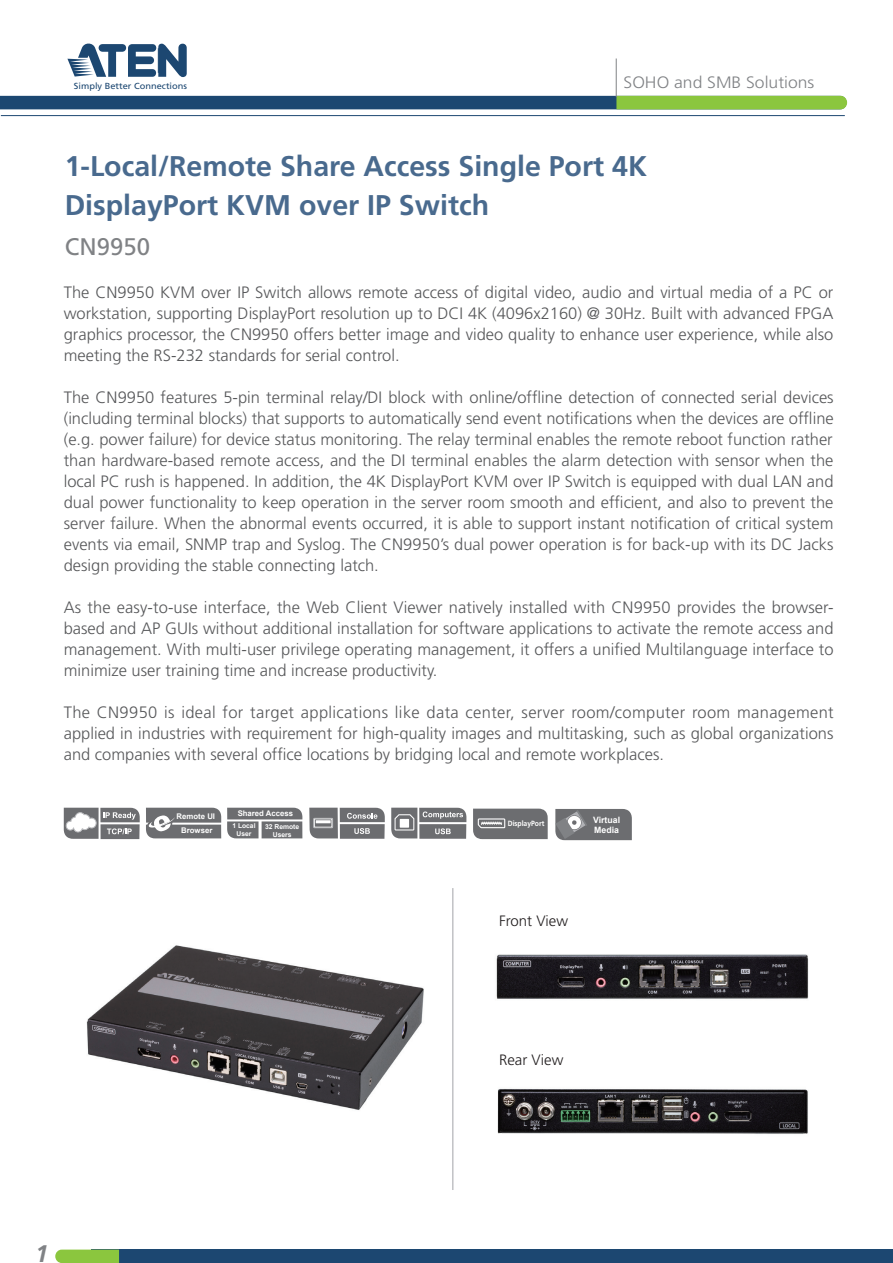
<style>
.page{position:relative;width:893px;height:1263px;background:#fff}
.page>*{position:absolute;margin:0;border:0;box-sizing:border-box;transform-origin:0 0}
.t1{font:700 28.5px/39px "Frutiger";color:#496a8e}
.t2{font:24px "Frutiger";color:#808285}
.t3{font:italic 700 24px "Frutiger";color:#808285}
.t4{font:300 16.5px/21px "Frutiger";color:#57585a;text-align:justify}
.t5{font:300 16.5px "Frutiger";color:#808285;scale:1.06 1}
.t6{font:300 15px "Frutiger";color:#231f20}
.t7{font:8.85px "Frutiger";color:#1c4771;scale:1.05 1}
.t8{font:700 8.7px/9.4px "Arial";color:#fff}
.t9{font:700 7.8px/14.7px "Arial";color:#fff;text-align:center}
.t10{font:700 7.5px "Frutiger";color:#fff;scale:.9 1}
.t11{font:700 6.75px/8.1px "Arial";color:#fff;text-align:center}
.t12{font:700 6.6px/7.8px "Arial";color:#fff;text-align:center}
</style>
<div class="page">
<hr style="left:1px;top:115px;width:844px;height:1px;background:#1c4771">
<svg style="left:0;top:96px;width:847px;height:13px;background:#3a6963"></svg>
<svg style="left:67px;top:43px;width:120px;height:34px"></svg>
<hr style="left:616px;top:59px;width:1px;height:38px;background:#808285">
<div style="left:91px;top:1249px;width:802px;height:14px;background:#1c4771"></div>
<svg style="left:55px;top:1249px;width:64px;height:14px"></svg>
<img style="left:86px;top:945px;width:338px;height:165px">
<img style="left:497px;top:1088px;width:311px;height:46px">
<img style="left:496px;top:954px;width:313px;height:45px">
<hr style="left:452px;top:888px;width:1px;height:302px;background:#a8a9ad">
<svg style="left:64px;top:808px;width:76px;height:31px"></svg>
<svg style="left:146px;top:807px;width:75px;height:32px;background:#858588"></svg>
<svg style="left:555px;top:809px;width:77px;height:31px;background:#797a7d"></svg>
<div style="left:340px;top:824px;width:45px;height:15px;background:#8f8f92"></div>
<div style="left:419px;top:824px;width:47px;height:15px;background:#8f8f92"></div>
<svg style="left:391px;top:808px;width:75px;height:30px;background:#8a8b8d"></svg>
<svg style="left:309px;top:808px;width:76px;height:30px;background:#87888a"></svg>
<svg style="left:473px;top:809px;width:75px;height:30px;background:#76777a"></svg>
<svg style="left:227px;top:808px;width:75px;height:30px;background:#7a7b7e"></svg>
<p class="t7" style="left:74px;top:81px;width:109px">Simply Better Connections</p>
<p class="t5" style="left:624px;top:73px;width:181px">SOHO and SMB Solutions</p>
<h1 class="t1" style="left:65px;top:146px;width:584px">1-Local/Remote Share Access Single Port 4K<br>DisplayPort KVM over IP Switch</h1>
<h2 class="t2" style="left:65px;top:232px;width:87px">CN9950</h2>
<p class="t4" style="left:64px;top:282px;width:771px">The CN9950 KVM over IP Switch allows remote access of digital video, audio and virtual media of a PC or workstation, supporting DisplayPort resolution up to DCI 4K (4096x2160) @ 30Hz. Built with advanced FPGA graphics processor, the CN9950 offers better image and video quality to enhance user experience, while also meeting the RS-232 standards for serial control.</p>
<p class="t4" style="left:64px;top:387px;width:771px">The CN9950 features 5-pin terminal relay/DI block with online/offline detection of connected serial devices (including terminal blocks) that supports to automatically send event notifications when the devices are offline (e.g. power failure) for device status monitoring. The relay terminal enables the remote reboot function rather than hardware-based remote access, and the DI terminal enables the alarm detection with sensor when the local PC rush is happened. In addition, the 4K DisplayPort KVM over IP Switch is equipped with dual LAN and dual power functionality to keep operation in the server room smooth and efficient, and also to prevent the server failure. When the abnormal events occurred, it is able to support instant notification of critical system events via email, SNMP trap and Syslog. The CN9950’s dual power operation is for back-up with its DC Jacks design providing the stable connecting latch.</p>
<p class="t4" style="left:64px;top:597px;width:771px">As the easy-to-use interface, the Web Client Viewer natively installed with CN9950 provides the browser&shy;based and AP GUIs without additional installation for software applications to activate the remote access and management. With multi-user privilege operating management, it offers a unified Multilanguage interface to minimize user training time and increase productivity.</p>
<p class="t4" style="left:64px;top:702px;width:771px">The CN9950 is ideal for target applications like data center, server room/computer room management applied in industries with requirement for high-quality images and multitasking, such as global organizations and companies with several office locations by bridging local and remote workplaces.</p>
<p class="t9" style="left:238px;top:806px;width:57px">Shared Access</p>
<p class="t12" style="left:233px;top:822px;width:24px">1 Local<br>User</p>
<p class="t11" style="left:265px;top:822px;width:36px">32 Remote<br>Users</p>
<p class="t9" style="left:177px;top:809px;width:40px">Remote UI<br>Browser</p>
<p class="t8" style="left:593px;top:816px;width:29px">Virtual<br>Media</p>
<p class="t10" style="left:508px;top:818px;width:42px">DisplayPort</p>
<p class="t6" style="left:499px;top:913px;width:70px">Front View</p>
<p class="t6" style="left:499px;top:1051px;width:66px">Rear View</p>
<h2 class="t3" style="left:35px;top:1240px;width:15px">1</h2>
</div>
